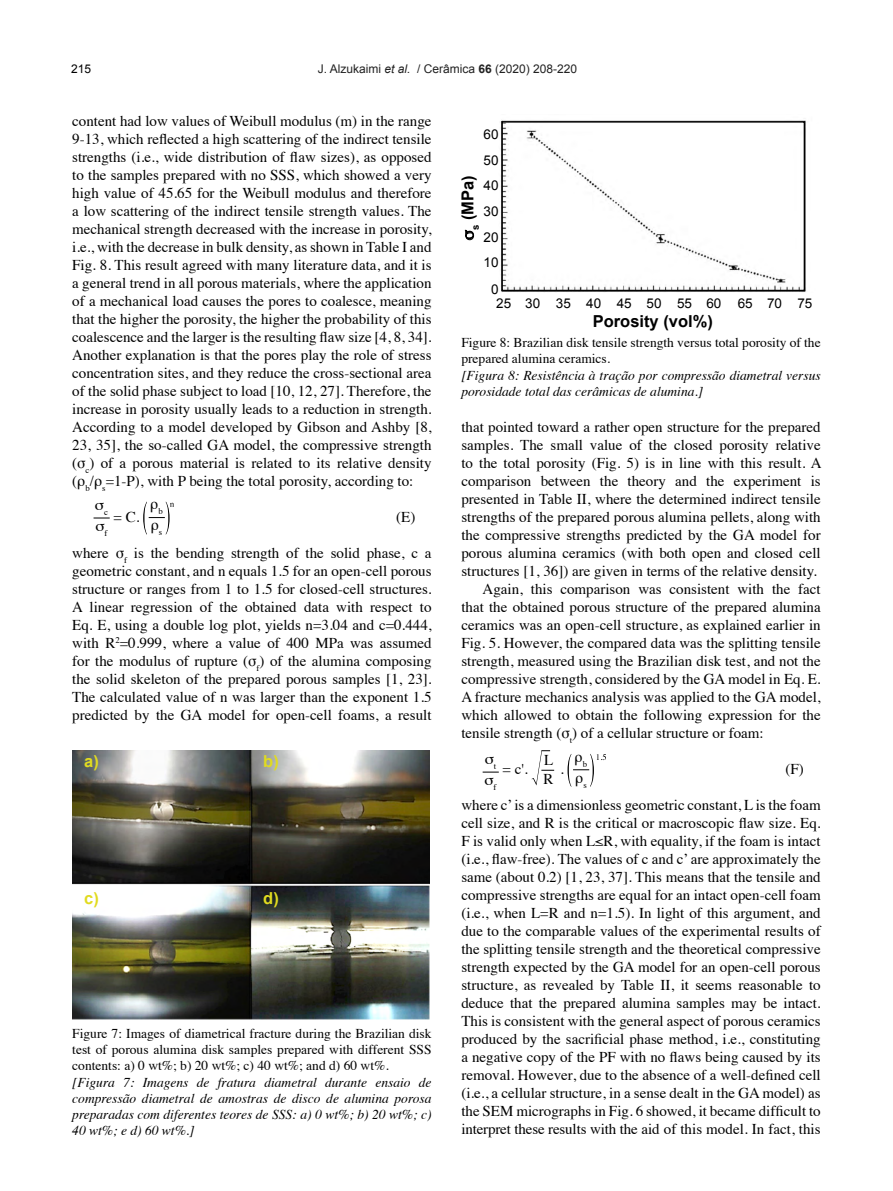
<style>
.page{position:relative;width:893px;height:1191px;background:#fff}
.page>*{position:absolute;margin:0;border:0;box-sizing:border-box;transform-origin:0 0}
.t1{font:700 16.5px "Arial";color:#000}
.t2{font:700 16.5px "Arial";color:#e1db20}
.t3{font:15px/18px "Times";color:#000;text-align:justify}
.t4{font:italic 13.5px/16.2px "Times";color:#000}
.t5{font:13.5px/16.2px "Times";color:#000}
.t6{font:13.5px "Arial";color:#000}
.t7{font:12px "Arial";color:#222}
.t8{font:12px "Arial";color:#000}
.t9{font:8.7px "Times";color:#000}
.s1{font-style:italic}
.s2{font-weight:700}
</style>
<div class="page">
<svg style="left:94px;top:517px;width:16px;height:1px"></svg>
<svg style="left:483px;top:771px;width:16px;height:1px"></svg>
<svg style="left:532px;top:750px;width:22px;height:35px"></svg>
<img style="left:72px;top:750px;width:357px;height:269px">
<img style="left:500px;top:120px;width:306px;height:172px">
<svg style="left:465px;top:229px;width:9px;height:11px"></svg>
<div style="left:501px;top:121px;width:304px;height:170px;border:2px solid #000"></div>
<svg style="left:143px;top:501px;width:31px;height:33px"></svg>
<svg style="left:567px;top:754px;width:39px;height:33px"></svg>
<p class="t8" style="left:71px;top:60px;width:22px">215</p>
<p class="t7" style="left:318px;top:60px;width:261px">J. Alzukaimi <span class="s1">et al.</span> / Cerâmica <span class="s2">66</span> (2020) 208-220</p>
<p class="t3" style="left:72px;top:111px;width:361px">content had low values of Weibull modulus (m) in the range 9-13, which reflected a high scattering of the indirect tensile strengths (i.e., wide distribution of flaw sizes), as opposed to the samples prepared with no SSS, which showed a very high value of 45.65 for the Weibull modulus and therefore a low scattering of the indirect tensile strength values. The mechanical strength decreased with the increase in porosity, i.e., with the decrease in bulk density, as shown in Table I and Fig. 8. This result agreed with many literature data, and it is a general trend in all porous materials, where the application of a mechanical load causes the pores to coalesce, meaning that the higher the porosity, the higher the probability of this coalescence and the larger is the resulting flaw size [4, 8, 34].<br>Another explanation is that the pores play the role of stress concentration sites, and they reduce the cross-sectional area of the solid phase subject to load [10, 12, 27]. Therefore, the increase in porosity usually leads to a reduction in strength.<br>According to a model developed by Gibson and Ashby [8, 23, 35], the so-called GA model, the compressive strength (σ<sub>c</sub>) of a porous material is related to its relative density ( <sub>b</sub>/ <sub>s</sub>=1-P), with P being the total porosity, according to:</p>
<p class="t9" style="left:95px;top:504px;width:14px">▲c</p>
<p class="t9" style="left:95px;top:525px;width:13px">▲f</p>
<p class="t9" style="left:158px;top:503px;width:6px">b</p>
<p class="t9" style="left:159px;top:524px;width:5px">s</p>
<p class="t3" style="left:396px;top:507px;width:21px">(E)</p>
<p class="t3" style="left:72px;top:543px;width:361px">where σ<sub>f</sub> is the bending strength of the solid phase, c a geometric constant, and n equals 1.5 for an open-cell porous structure or ranges from 1 to 1.5 for closed-cell structures.<br>A linear regression of the obtained data with respect to Eq. E, using a double log plot, yields n=3.04 and c=0.444, with R<sup>2</sup>=0.999, where a value of 400 MPa was assumed for the modulus of rupture (σ<sub>f</sub>) of the alumina composing the solid skeleton of the prepared porous samples [1, 23].<br>The calculated value of n was larger than the exponent 1.5 predicted by the GA model for open-cell foams, a result</p>
<p class="t3" style="left:113px;top:507px;width:27px">= C.</p>
<p class="t2" style="left:84px;top:750px;width:16px">a)</p>
<p class="t2" style="left:84px;top:887px;width:16px">c)</p>
<p class="t2" style="left:263px;top:750px;width:17px">b)</p>
<p class="t2" style="left:263px;top:887px;width:17px">d)</p>
<p class="t5" style="left:72px;top:1024px;width:361px;text-align:justify">Figure 7: Images of diametrical fracture during the Brazilian disk test of porous alumina disk samples prepared with different SSS contents: a) 0 wt%; b) 20 wt%; c) 40 wt%; and d) 60 wt%.</p>
<p class="t4" style="left:72px;top:1073px;width:361px;text-align:justify">[Figura 7: Imagens de fratura diametral durante ensaio de compressão diametral de amostras de disco de alumina porosa preparadas com diferentes teores de SSS: a) 0 wt%; b) 20 wt%; c)<br>40 wt%; e d) 60 wt%.]</p>
<p class="t6" style="left:484px;top:125px;width:17px">60</p>
<p class="t6" style="left:484px;top:151px;width:17px">50</p>
<p class="t1" style="left:457px;top:240px;width:66px;rotate:-90deg">▲<sub>s</sub> (MPa)</p>
<p class="t6" style="left:484px;top:177px;width:17px">40</p>
<p class="t6" style="left:484px;top:203px;width:17px">30</p>
<p class="t6" style="left:484px;top:228px;width:17px">20</p>
<p class="t6" style="left:484px;top:254px;width:17px">10</p>
<p class="t6" style="left:491px;top:281px;width:9px">0</p>
<p class="t6" style="left:496px;top:294px;width:318px">25 30 35 40 45 50 55 60 65 70 75</p>
<p class="t1" style="left:593px;top:310px;width:122px">Porosity (vol%)</p>
<p class="t5" style="left:461px;top:333px;width:361px">Figure 8: Brazilian disk tensile strength versus total porosity of the prepared alumina ceramics.</p>
<p class="t4" style="left:461px;top:366px;width:361px">[Figura 8: Resistência à tração por compressão diametral versus porosidade total das cerâmicas de alumina.]</p>
<p class="t3" style="left:461px;top:416px;width:361px">that pointed toward a rather open structure for the prepared</p>
<p class="t3" style="left:461px;top:434px;width:361px">samples. The small value of the closed porosity relative</p>
<p class="t3" style="left:461px;top:452px;width:362px">to the total porosity (Fig. 5) is in line with this result. A</p>
<p class="t3" style="left:461px;top:470px;width:361px">comparison between the theory and the experiment is</p>
<p class="t3" style="left:461px;top:488px;width:361px">presented in Table II, where the determined indirect tensile</p>
<p class="t3" style="left:461px;top:506px;width:361px">strengths of the prepared porous alumina pellets, along with</p>
<p class="t3" style="left:461px;top:524px;width:361px">the compressive strengths predicted by the GA model for</p>
<p class="t3" style="left:461px;top:542px;width:361px">porous alumina ceramics (with both open and closed cell</p>
<p class="t3" style="left:461px;top:560px;width:357px">structures [1, 36]) are given in terms of the relative density.</p>
<p class="t3" style="left:483px;top:578px;width:340px">Again, this comparison was consistent with the fact</p>
<p class="t3" style="left:461px;top:596px;width:361px">that the obtained porous structure of the prepared alumina</p>
<p class="t3" style="left:461px;top:614px;width:361px">ceramics was an open-cell structure, as explained earlier in</p>
<p class="t3" style="left:461px;top:632px;width:361px">Fig. 5. However, the compared data was the splitting tensile</p>
<p class="t3" style="left:461px;top:650px;width:361px">strength, measured using the Brazilian disk test, and not the</p>
<p class="t3" style="left:461px;top:668px;width:361px">compressive strength, considered by the GA model in Eq. E.</p>
<p class="t3" style="left:461px;top:686px;width:361px">A fracture mechanics analysis was applied to the GA model,</p>
<p class="t3" style="left:461px;top:704px;width:361px">which allowed to obtain the following expression for the</p>
<p class="t3" style="left:461px;top:722px;width:304px">tensile strength (σ<sub>t</sub>) of a cellular structure or foam:</p>
<p class="t9" style="left:485px;top:758px;width:13px">▲t</p>
<p class="t9" style="left:484px;top:779px;width:13px">▲f</p>
<p class="t3" style="left:503px;top:758px;width:27px">= c'.</p>
<p class="t3" style="left:543px;top:748px;width:12px;line-height:19.5px">L<br>R</p>
<p class="t9" style="left:583px;top:755px;width:6px">b</p>
<p class="t9" style="left:583px;top:776px;width:5px">s</p>
<p class="t3" style="left:785px;top:758px;width:20px">(F)</p>
<p class="t3" style="left:461px;top:794px;width:361px">where c’ is a dimensionless geometric constant, L is the foam cell size, and R is the critical or macroscopic flaw size. Eq.<br>F is valid only when L≤R, with equality, if the foam is intact (i.e., flaw-free). The values of c and c’ are approximately the same (about 0.2) [1, 23, 37]. This means that the tensile and compressive strengths are equal for an intact open-cell foam (i.e., when L=R and n=1.5). In light of this argument, and due to the comparable values of the experimental results of the splitting tensile strength and the theoretical compressive strength expected by the GA model for an open-cell porous structure, as revealed by Table II, it seems reasonable to deduce that the prepared alumina samples may be intact.<br>This is consistent with the general aspect of porous ceramics produced by the sacrificial phase method, i.e., constituting a negative copy of the PF with no flaws being caused by its removal. However, due to the absence of a well-defined cell (i.e., a cellular structure, in a sense dealt in the GA model) as the SEM micrographs in Fig. 6 showed, it became difficult to interpret these results with the aid of this model. In fact, this</p>
<p class="t3" style="left:560px;top:758px;width:5px">.</p>
</div>
